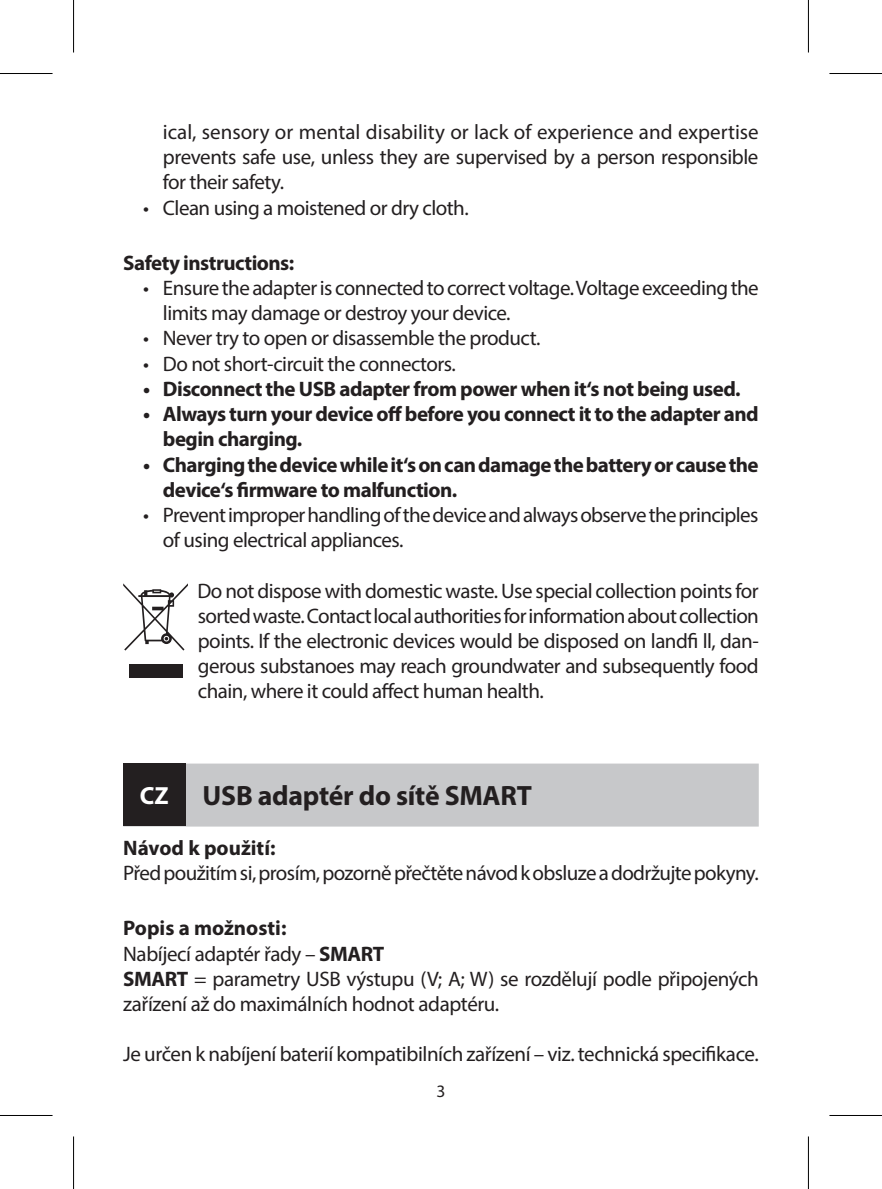
<style>
.page{position:relative;width:882px;height:1189px;background:#fff}
.page>*{position:absolute;margin:0;border:0;box-sizing:border-box;transform-origin:0 0}
.t1{font:700 28px "Myriad Pro";letter-spacing:-.01em;color:#231f20}
.t2{font:21px/25.2px "Myriad Pro";letter-spacing:-.025em;color:#231f20}
.t3{font:700 21px/25.2px "Myriad Pro";letter-spacing:-.025em;color:#231f20}
.t4{font:700 21px "Myriad Pro";color:#231f20}
.t5{font:17.5px "Myriad Pro";color:#231f20}
.s1{font-size:24.85px;color:#fff}
.s2{font-weight:700}
</style>
<div class="page">
<div style="left:123px;top:763px;width:635px;height:63px;background:#c7c8ca"></div>
<svg style="left:123px;top:583px;width:65px;height:67px"></svg>
<div style="left:129px;top:664px;width:53px;height:13px;background:#231f20"></div>
<div style="left:123px;top:764px;width:62px;height:62px;background:#231f20"></div>
<div style="left:71px;top:0;width:5px;height:53px;background:#f6f6f6"></div>
<div style="left:71px;top:1136px;width:5px;height:53px;background:#f6f6f6"></div>
<svg style="left:808px;top:0;width:1px;height:53px"></svg>
<svg style="left:808px;top:1136px;width:1px;height:53px"></svg>
<hr style="left:0;top:73px;width:52px;height:1px;background:#000">
<hr style="left:829px;top:73px;width:52px;height:1px;background:#000">
<hr style="left:0;top:1115px;width:52px;height:1px;background:#000">
<hr style="left:829px;top:1115px;width:52px;height:1px;background:#000">
<hr style="left:73px;top:0;width:1px;height:53px;background:#000">
<hr style="left:73px;top:1136px;width:1px;height:53px;background:#000">
<hr style="left:807px;top:0;width:1px;height:53px;background:#000">
<hr style="left:807px;top:1136px;width:1px;height:53px;background:#000">
<p class="t2" style="left:163px;top:119px;width:597px;text-align:justify">ical, sensory or mental disability or lack of experience and expertise prevents safe use, unless they are supervised by a person responsible for their safety.</p>
<p class="t2" style="left:143px;top:194px;width:327px">• Clean using a moistened or dry cloth.</p>
<p class="t3" style="left:123px;top:249px;width:173px">Safety instructions:</p>
<p class="t2" style="left:163px;top:275px;width:597px;text-indent:-20px">• Ensure the adapter is connected to correct voltage. Voltage exceeding the limits may damage or destroy your device.</p>
<p class="t2" style="left:143px;top:325px;width:399px">• Never try to open or disassemble the product.</p>
<p class="t2" style="left:143px;top:351px;width:314px">• Do not short-circuit the connectors.</p>
<p class="t3" style="left:143px;top:375px;width:598px">• Disconnect the USB adapter from power when it‘s not being used.</p>
<p class="t3" style="left:163px;top:401px;width:597px;text-indent:-20px">• Always turn your device off before you connect it to the adapter and begin charging.</p>
<p class="t3" style="left:163px;top:451px;width:597px;text-indent:-20px">• Charging the device while it‘s on can damage the battery or cause the device‘s firmware to malfunction.</p>
<p class="t2" style="left:163px;top:502px;width:596px;text-indent:-20px">• Prevent improper handling of the device and always observe the principles of using electrical appliances.</p>
<p class="t2" style="left:197px;top:577px;width:563px;text-align:justify">Do not dispose with domestic waste. Use special collection points for sorted waste. Contact local authorities for information about collection points. If the electronic devices would be disposed on landfi ll, dan&shy;gerous substanoes may reach groundwater and subsequently food chain, where it could affect human health.</p>
<h1 class="t1" style="left:140px;top:777px;width:393px"><span class="s1">CZ</span> USB adaptér do sítě SMART</h1>
<p class="t4" style="left:123px;top:834px;width:154px">Návod k použití:</p>
<p class="t2" style="left:123px;top:860px;width:636px">Před použitím si, prosím, pozorně přečtěte návod k obsluze a dodržujte pokyny.</p>
<p class="t2" style="left:123px;top:915px;width:636px"><span class="s2">Popis a možnosti:<br></span>Nabíjecí adaptér řady – <span class="s2">SMART<br>SMART</span> = parametry USB výstupu (V; A; W) se rozdělují podle připojených zařízení až do maximálních hodnot adaptéru.</p>
<p class="t2" style="left:123px;top:1041px;width:636px">Je určen k nabíjení baterií kompatibilních zařízení – viz. technická specifikace.</p>
<p class="t5" style="left:436px;top:1080px;width:10px">3</p>
</div>
